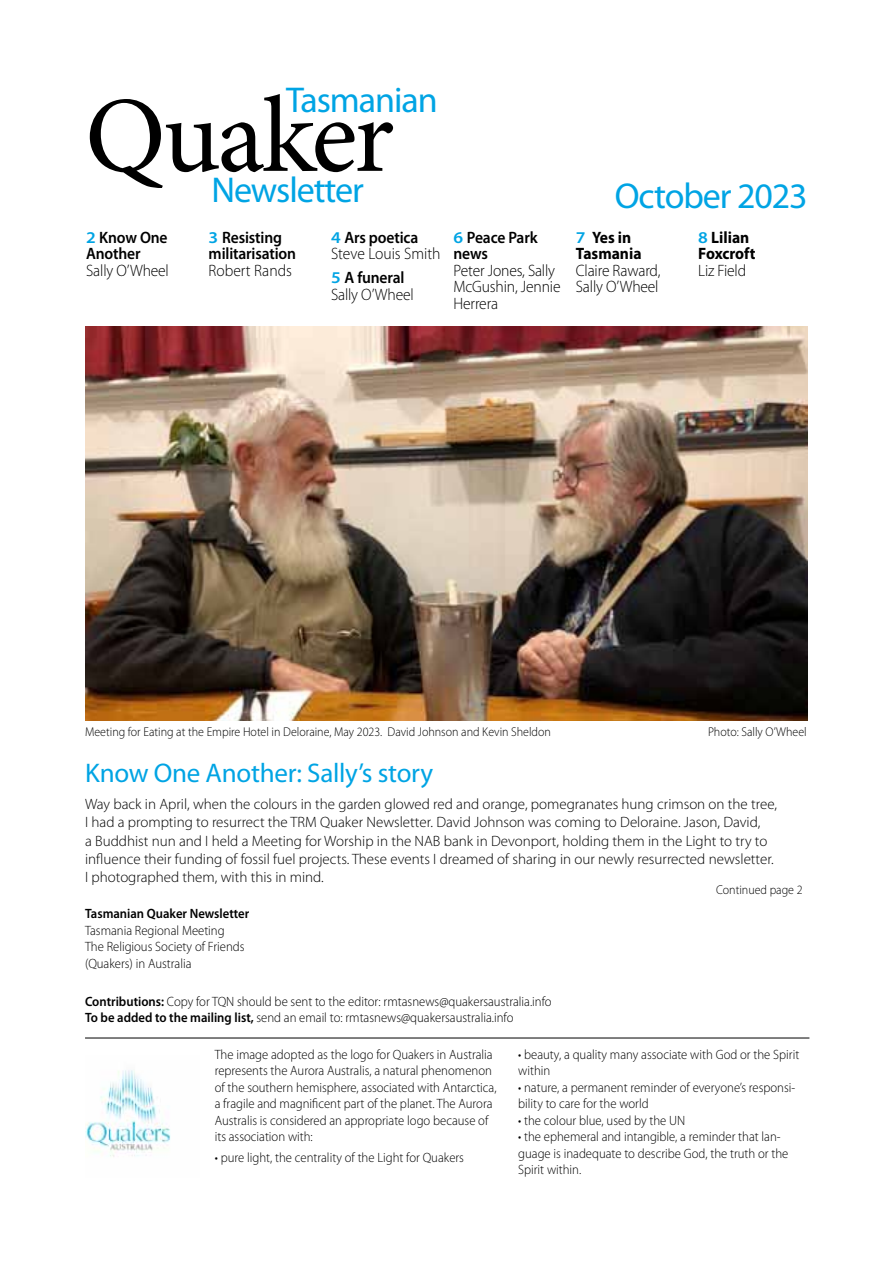
<style>
.page{position:relative;width:893px;height:1263px;background:#fff}
.page>*{position:absolute;margin:0;border:0;box-sizing:border-box;transform-origin:0 0}
.t1{font:108px "Minion Pro";letter-spacing:-.025em;color:#000}
.t2{font:36px "Myriad Pro";letter-spacing:-.03em;color:#00a4e4}
.t3{font:27px "Myriad Pro";letter-spacing:-.01em;color:#00a4e4}
.t4{font:300 16.5px/16.5px "Myriad Pro";letter-spacing:-.01em;color:#000;scale:.94 1}
.t5{font:600 16.5px/16.5px "Myriad Pro";letter-spacing:-.01em;color:#000;scale:.94 1}
.t6{font:700 16.5px/16.5px "Myriad Pro";color:#000;scale:.94 1}
.t7{font:300 15px/18.3px "Myriad Pro";color:#000}
.t8{font:300 13.5px/16.5px "Myriad Pro";color:#000;scale:.94 1}
.t9{font:600 13.5px "Myriad Pro";color:#000;scale:.94 1}
.t10{font:300 12.75px "Myriad Pro";color:#000;scale:.94 1}
.s1{color:#00a4e4}
.s2{font-weight:600;color:#00a4e4}
.s3{font-weight:600}
</style>
<div class="page">
<hr style="left:85px;top:1038px;width:724px;height:1px;background:#000">
<img style="left:85px;top:1070px;width:86px;height:87px">
<img style="left:85px;top:327px;width:723px;height:394px">
<h2 class="t2" style="left:286px;top:78px;width:153px">Tasmanian</h2>
<h1 class="t1" style="left:85px;top:64px;width:310px">Quaker</h1>
<h2 class="t2" style="left:211px;top:168px;width:154px">Newsletter</h2>
<p class="t5" style="left:86px;top:229px;width:88px"><span class="s1">2</span> Know One<br>Another</p>
<p class="t4" style="left:86px;top:262px;width:89px">Sally O’Wheel</p>
<p class="t5" style="left:209px;top:229px;width:95px"><span class="s1">3</span> Resisting militarisation</p>
<p class="t4" style="left:209px;top:262px;width:90px">Robert Rands</p>
<p class="t4" style="left:331px;top:229px;width:118px"><span class="s2">4</span> <span class="s3">Ars poetica<br></span>Steve Louis Smith</p>
<p class="t4" style="left:331px;top:269px;width:89px"><span class="s2">5</span> <span class="s3">A funeral<br></span>Sally O’Wheel</p>
<p class="t5" style="left:453px;top:229px;width:91px"><span class="s1">6</span> Peace Park news</p>
<p class="t4" style="left:453px;top:262px;width:115px">Peter Jones, Sally<br>McGushin, Jennie<br>Herrera</p>
<h2 class="t2" style="left:615px;top:174px;width:194px">October 2023</h2>
<p class="t6" style="left:576px;top:229px;width:71px"><span class="s2">7</span> Yes in<br>Tasmania</p>
<p class="t4" style="left:576px;top:262px;width:92px">Claire Raward,<br>Sally O’Wheel</p>
<p class="t6" style="left:698px;top:229px;width:62px"><span class="s2">8</span> Lilian<br>Foxcroft</p>
<p class="t4" style="left:698px;top:262px;width:53px">Liz Field</p>
<p class="t10" style="left:85px;top:724px;width:497px">Meeting for Eating at the Empire Hotel in Deloraine, May 2023. David Johnson and Kevin Sheldon</p>
<p class="t10" style="left:708px;top:724px;width:106px">Photo: Sally O’Wheel</p>
<h3 class="t3" style="left:85px;top:756px;width:350px">Know One Another: Sally’s story</h3>
<p class="t7" style="left:85px;top:795px;width:693px">Way back in April, when the colours in the garden glowed red and orange, pomegranates hung crimson on the tree, I had a prompting to resurrect the TRM Quaker Newsletter. David Johnson was coming to Deloraine. Jason, David,<br>a Buddhist nun and I held a Meeting for Worship in the NAB bank in Devonport, holding them in the Light to try to influence their funding of fossil fuel projects. These events I dreamed of sharing in our newly resurrected newsletter.<br>I photographed them, with this in mind.</p>
<p class="t10" style="left:716px;top:882px;width:94px">Continued page 2</p>
<p class="t9" style="left:85px;top:905px;width:176px">Tasmanian Quaker Newsletter</p>
<p class="t8" style="left:85px;top:922px;width:171px">Tasmania Regional Meeting<br>The Religious Society of Friends (Quakers) in Australia</p>
<p class="t8" style="left:85px;top:993px;width:498px"><span class="s3">Contributions:</span> Copy for TQN should be sent to the editor: rmtasnews@quakersaustralia.info<br><span class="s3">To be added to the mailing list,</span> send an email to: rmtasnews@quakersaustralia.info</p>
<p class="t8" style="left:215px;top:1046px;width:301px">The image adopted as the logo for Quakers in Australia represents the Aurora Australis, a natural phenomenon of the southern hemisphere, associated with Antarctica, a fragile and magnificent part of the planet. The Aurora Australis is considered an appropriate logo because of its association with:</p>
<p class="t8" style="left:215px;top:1149px;width:267px">• pure light, the centrality of the Light for Quakers</p>
<p class="t8" style="left:518px;top:1046px;width:300px">• beauty, a quality many associate with God or the Spirit within</p>
<p class="t8" style="left:518px;top:1079px;width:296px">• nature, a permanent reminder of everyone’s responsi&shy;bility to care for the world</p>
<p class="t8" style="left:518px;top:1112px;width:179px">• the colour blue, used by the UN</p>
<p class="t8" style="left:518px;top:1128px;width:289px">• the ephemeral and intangible, a reminder that lan&shy;guage is inadequate to describe God, the truth or the<br>Spirit within.</p>
</div>
